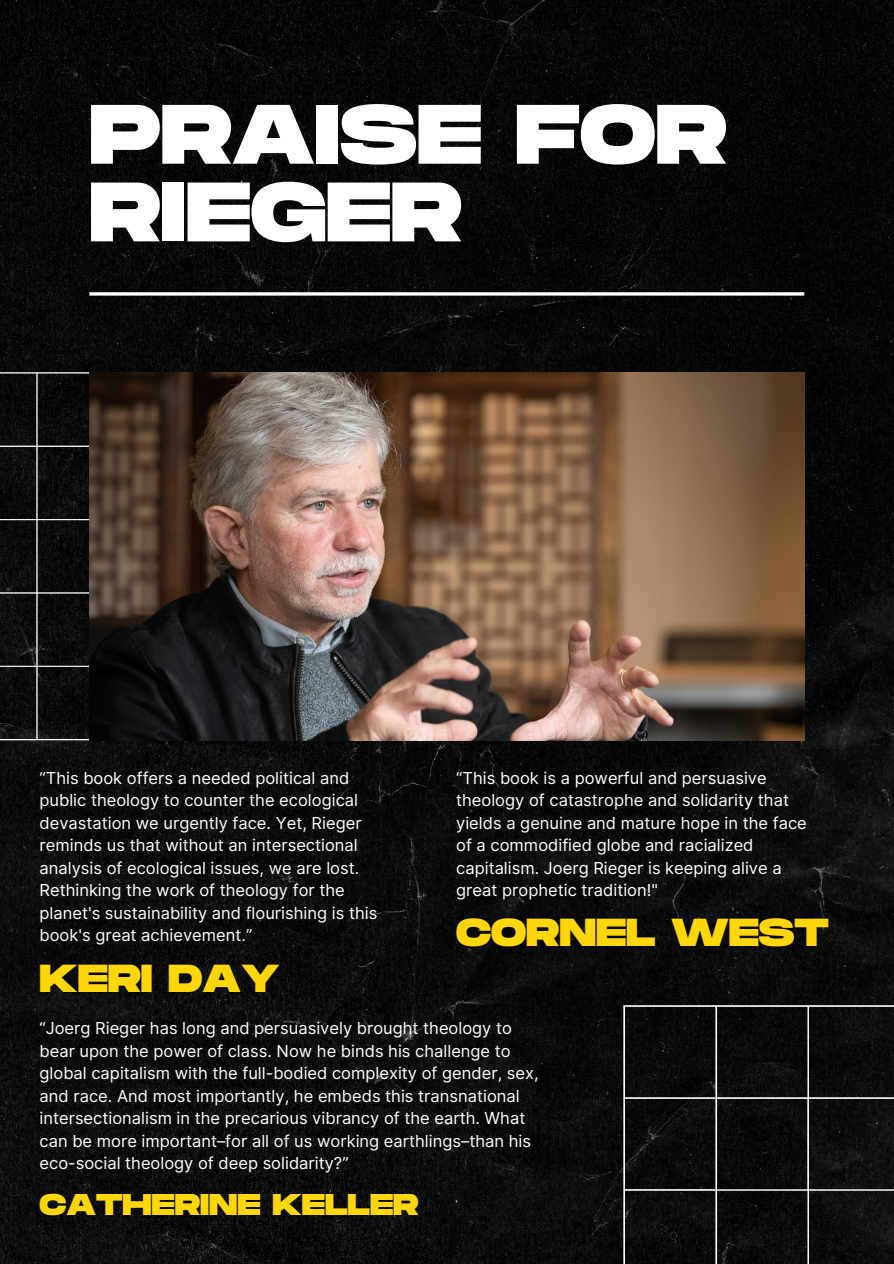
<style>
.page{position:relative;width:894px;height:1264px;background:#fff}
.page>*{position:absolute;margin:0;border:0;box-sizing:border-box;transform-origin:0 0}
.t1{font:800 84px/77.7px "Monument Extended";color:#fff}
.t2{font:800 39px "Monument Extended";color:#ffd608}
.t3{font:800 30px "Monument Extended";color:#ffd608}
.t4{font:16.5px/22.5px "Inter";color:#fff}
</style>
<div class="page">
<img style="left:0;top:0;width:893px;height:1263px">
<svg style="left:0;top:372px;width:89px;height:368px;background:#131313"></svg>
<img style="left:89px;top:372px;width:715px;height:368px">
<hr style="left:89px;top:292px;width:715px;height:3px;background:#fff">
<svg style="left:623px;top:1005px;width:270px;height:258px;background:#141414"></svg>
<h1 class="t1" style="left:89px;top:100px;width:638px">PRAISE FOR<br>RIEGER</h1>
<p class="t4" style="left:39px;top:766px;width:339px">“This book offers a needed political and public theology to counter the ecological devastation we urgently face. Yet, Rieger reminds us that without an intersectional analysis of ecological issues, we are lost.<br>Rethinking the work of theology for the planet's sustainability and flourishing is this book's great achievement.”</p>
<h2 class="t2" style="left:39px;top:956px;width:242px">KERI DAY</h2>
<h2 class="t4" style="left:456px;top:766px;width:352px">“This book is a powerful and persuasive theology of catastrophe and solidarity that yields a genuine and mature hope in the face of a commodified globe and racialized capitalism. Joerg Rieger is keeping alive a great prophetic tradition!"</h2>
<p class="t2" style="left:456px;top:910px;width:374px">CORNEL WEST</p>
<p class="t4" style="left:39px;top:1016px;width:500px">“Joerg Rieger has long and persuasively brought theology to bear upon the power of class. Now he binds his challenge to global capitalism with the full-bodied complexity of gender, sex, and race. And most importantly, he embeds this transnational intersectionalism in the precarious vibrancy of the earth. What can be more important–for all of us working earthlings–than his eco-social theology of deep solidarity?”</p>
<p class="t3" style="left:39px;top:1188px;width:380px">CATHERINE KELLER</p>
</div>
